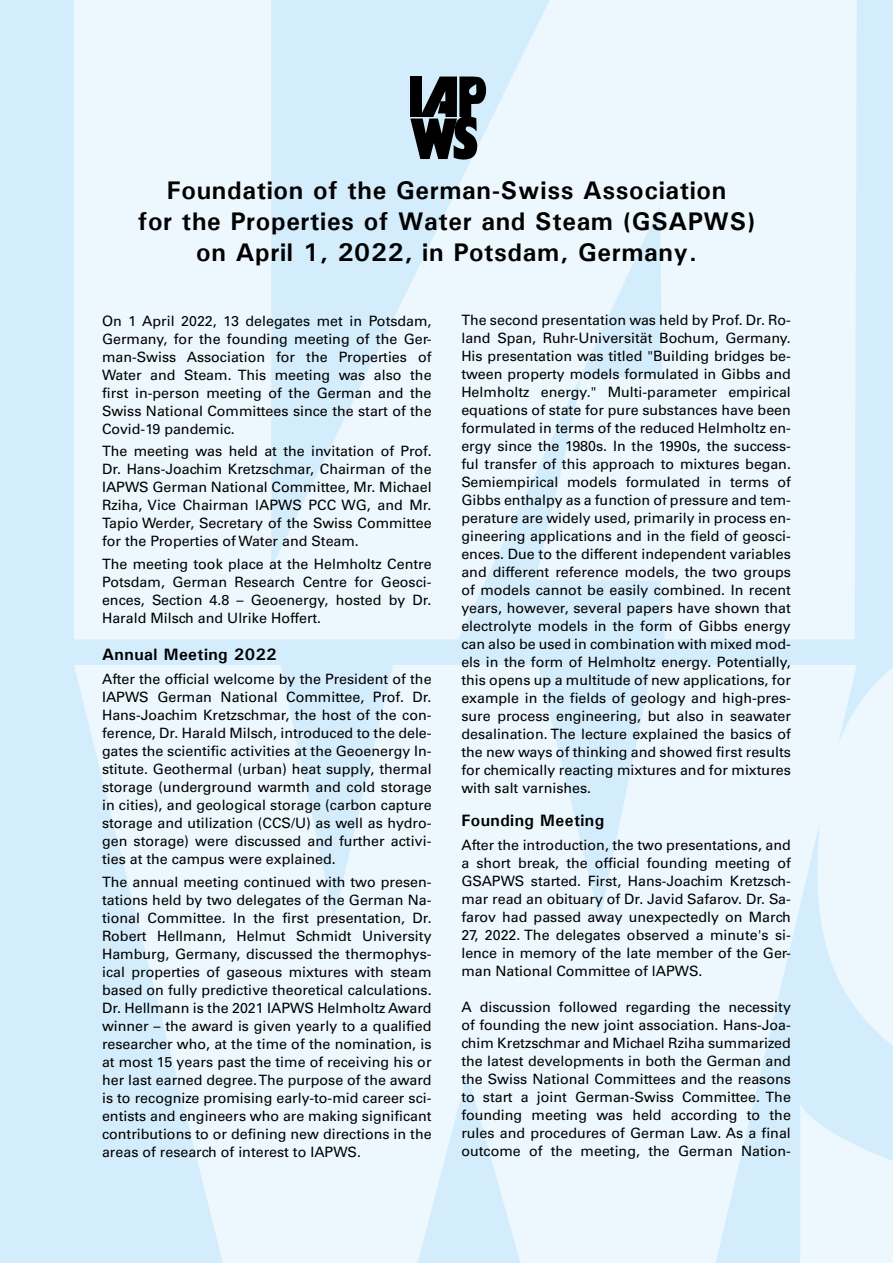
<style>
.page{position:relative;width:893px;height:1263px;background:#fff}
.page>*{position:absolute;margin:0;border:0;box-sizing:border-box;transform-origin:0 0}
._6_Titel_2{font:700 25.5px "Univers";letter-spacing:.025em;color:#000}
._6_Titel_2-2{font:700 16.5px "Univers";letter-spacing:.025em;color:#000}
.Fliesstext_E{font:14.25px/18px "Univers LT Std";color:#000;text-align:justify}
</style>
<div class="page">
<img style="left:0;top:0;width:893px;height:1263px">
<svg style="left:410px;top:77px;width:76px;height:83px;background:#434b4f"></svg>
<p class="_6_Titel_2" style="left:167px;top:174px;width:561px">Foundation of the German-Swiss Association</p>
<p class="_6_Titel_2" style="left:138px;top:205px;width:619px">for the Properties of Water and Steam (GSAPWS)</p>
<p class="_6_Titel_2" style="left:196px;top:236px;width:502px">on April 1, 2022, in Potsdam, Germany.</p>
<p class="Fliesstext_E" style="left:102px;top:312px;width:331px">On 1 April 2022, 13 delegates met in Potsdam, Germany, for the founding meeting of the Ger&shy;man-Swiss Association for the Properties of Water and Steam. This meeting was also the first in-person meeting of the German and the Swiss National Committees since the start of the Covid-19 pandemic.</p>
<p class="Fliesstext_E" style="left:102px;top:442px;width:331px">The meeting was held at the invitation of Prof.<br>Dr. Hans-Joachim Kretzschmar, Chairman of the IAPWS German National Committee, Mr. Michael Rziha, Vice Chairman lAPWS PCC WG, and Mr.<br>Tapio Werder, Secretary of the Swiss Committee for the Properties of Water and Steam.</p>
<p class="Fliesstext_E" style="left:102px;top:555px;width:331px">The meeting took place at the Helmholtz Centre Potsdam, German Research Centre for Geosci&shy;ences, Section 4.8 – Geoenergy, hosted by Dr.<br>Harald Milsch and Ulrike Hoffert.</p>
<p class="_6_Titel_2-2" style="left:102px;top:644px;width:176px">Annual Meeting 2022</p>
<p class="Fliesstext_E" style="left:102px;top:670px;width:331px">After the official welcome by the President of the IAPWS German National Committee, Prof. Dr.<br>Hans-Joachim Kretzschmar, the host of the con&shy;ference, Dr. Harald Milsch, introduced to the dele&shy;gates the scientific activities at the Geoenergy In&shy;stitute. Geothermal (urban) heat supply, thermal storage (underground warmth and cold storage in cities), and geological storage (carbon capture storage and utilization (CCS/U) as well as hydro&shy;gen storage) were discussed and further activi&shy;ties at the campus were explained.</p>
<p class="Fliesstext_E" style="left:102px;top:873px;width:331px">The annual meeting continued with two presen&shy;tations held by two delegates of the German Na&shy;tional Committee. In the first presentation, Dr.<br>Robert Hellmann, Helmut Schmidt University Hamburg, Germany, discussed the thermophys&shy;ical properties of gaseous mixtures with steam based on fully predictive theoretical calculations.<br>Dr. Hellmann is the 2021 IAPWS Helmholtz Award winner – the award is given yearly to a qualified researcher who, at the time of the nomination, is at most 15 years past the time of receiving his or her last earned degree. The purpose of the award is to recognize promising early-to-mid career sci&shy;entists and engineers who are making significant contributions to or defining new directions in the areas of research of interest to IAPWS.</p>
<p class="Fliesstext_E" style="left:461px;top:311px;width:331px">The second presentation was held by Prof. Dr. Ro&shy;land Span, Ruhr-Universität Bochum, Germany.<br>His presentation was titled "Building bridges be&shy;tween property models formulated in Gibbs and Helmholtz energy." Multi-parameter empirical equations of state for pure substances have been formulated in terms of the reduced Helmholtz en&shy;ergy since the 1980s. In the 1990s, the success&shy;ful transfer of this approach to mixtures began.<br>Semiempirical models formulated in terms of Gibbs enthalpy as a function of pressure and tem&shy;perature are widely used, primarily in process en&shy;gineering applications and in the field of geosci&shy;ences. Due to the different independent variables and different reference models, the two groups of models cannot be easily combined. In recent years, however, several papers have shown that electrolyte models in the form of Gibbs energy can also be used in combination with mixed mod&shy;els in the form of Helmholtz energy. Potentially, this opens up a multitude of new applications, for example in the fields of geology and high-pres&shy;sure process engineering, but also in seawater desalination. The lecture explained the basics of the new ways of thinking and showed first results for chemically reacting mixtures and for mixtures with salt varnishes.</p>
<p class="_6_Titel_2-2" style="left:461px;top:809px;width:144px">Founding Meeting</p>
<p class="Fliesstext_E" style="left:461px;top:836px;width:331px">After the introduction, the two presentations, and a short break, the official founding meeting of GSAPWS started. First, Hans-Joachim Kretzsch&shy;mar read an obituary of Dr. Javid Safarov. Dr. Sa&shy;farov had passed away unexpectedly on March 27, 2022. The delegates observed a minute's si&shy;lence in memory of the late member of the Ger&shy;man National Committee of lAPWS.</p>
<p class="Fliesstext_E" style="left:461px;top:997px;width:331px">A discussion followed regarding the necessity of founding the new joint association. Hans-Joa&shy;chim Kretzschmar and Michael Rziha summarized the latest developments in both the German and the Swiss National Committees and the reasons to start a joint German-Swiss Committee. The founding meeting was held according to the rules and procedures of German Law. As a final outcome of the meeting, the German Nation-</p>
</div>
